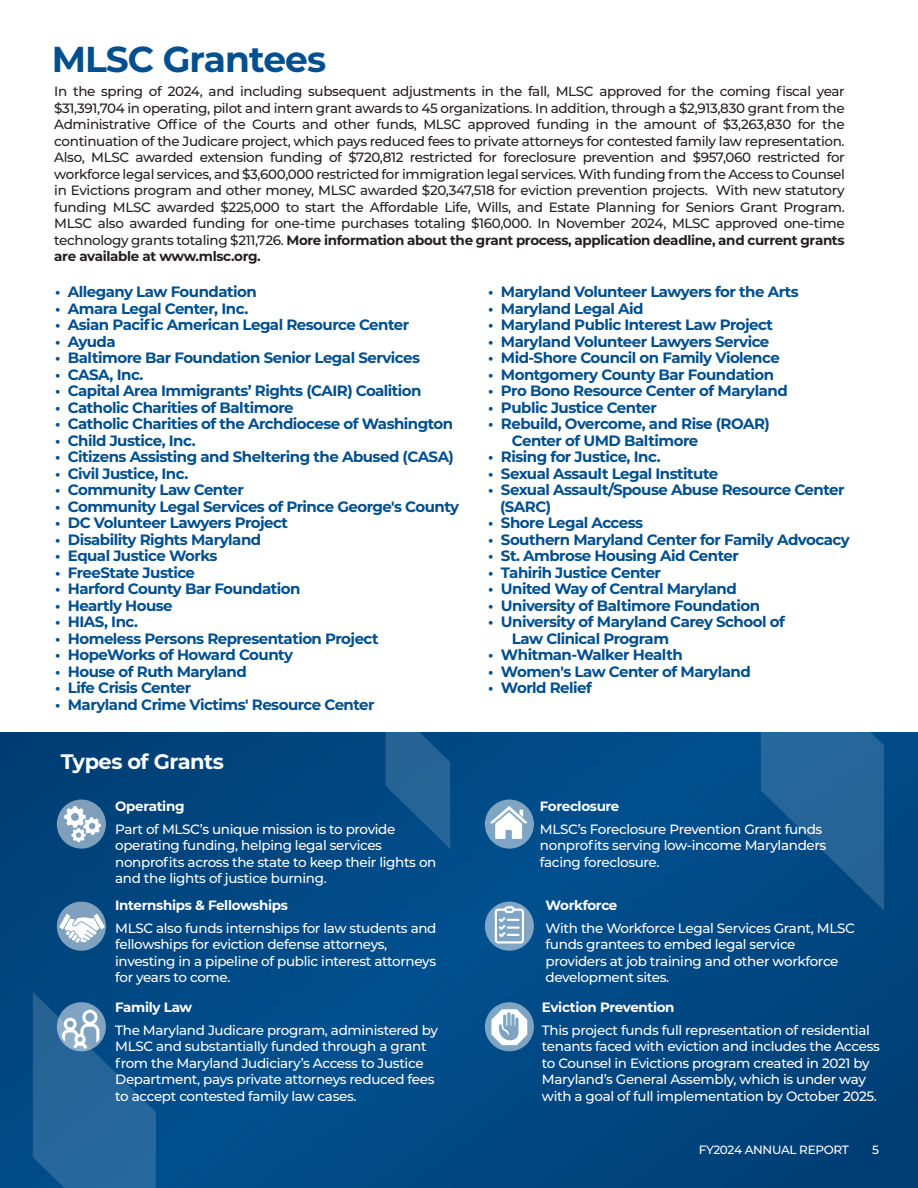
<style>
.page{position:relative;width:918px;height:1188px;background:#fff}
.page>*{position:absolute;margin:0;border:0;box-sizing:border-box;transform-origin:0 0}
.t1{font:700 36px "Montserrat";letter-spacing:-.025em;color:#004f8f}
.t2{font:700 21px "Montserrat";letter-spacing:-.025em;color:#fff}
.t3{font:700 15px/16.5px "Montserrat";letter-spacing:-.035em;color:#004f8f}
.t4{font:500 13.5px/16.5px "Montserrat";letter-spacing:-.025em;color:#231f20;text-align:justify}
.t5{font:500 13.5px/16.5px "Montserrat";letter-spacing:-.025em;color:#fff}
.t6{font:700 13.5px "Montserrat";letter-spacing:-.025em;color:#fff}
.t7{font:500 12px "Montserrat";letter-spacing:-.025em;color:#fff}
.s1{font-weight:700}
</style>
<div class="page">
<div style="left:0;top:732px;width:918px;height:456px;background:linear-gradient(to right,#004883,#004882)"></div>
<svg style="left:57px;top:800px;width:49px;height:49px"></svg>
<div style="left:57px;top:902px;width:49px;height:49px;background:#7fa1bd;border-radius:50%"></div>
<svg style="left:485px;top:800px;width:49px;height:49px"></svg>
<svg style="left:485px;top:902px;width:49px;height:49px"></svg>
<svg style="left:485px;top:1002px;width:49px;height:49px"></svg>
<svg style="left:64px;top:806px;width:37px;height:36px"></svg>
<svg style="left:59px;top:914px;width:46px;height:29px"></svg>
<svg style="left:490px;top:806px;width:38px;height:33px"></svg>
<svg style="left:495px;top:906px;width:29px;height:38px"></svg>
<svg style="left:491px;top:1009px;width:36px;height:36px"></svg>
<svg style="left:33px;top:992px;width:123px;height:196px;background:#256598"></svg>
<svg style="left:761px;top:732px;width:123px;height:179px;background:#195b92"></svg>
<svg style="left:386px;top:732px;width:64px;height:117px;background:#195a90"></svg>
<h1 class="t1" style="left:52px;top:33px;width:276px">MLSC Grantees</h1>
<p class="t4" style="left:54px;top:82px;width:792px">In the spring of 2024, and including subsequent adjustments in the fall, MLSC approved for the coming fiscal year $31,391,704 in operating, pilot and intern grant awards to 45 organizations. In addition, through a $2,913,830 grant from the Administrative Office of the Courts and other funds, MLSC approved funding in the amount of $3,263,830 for the continuation of the Judicare project, which pays reduced fees to private attorneys for contested family law representation.<br>Also, MLSC awarded extension funding of $720,812 restricted for foreclosure prevention and $957,060 restricted for workforce legal services, and $3,600,000 restricted for immigration legal services. With funding from the Access to Counsel in Evictions program and other money, MLSC awarded $20,347,518 for eviction prevention projects. With new statutory funding MLSC awarded $225,000 to start the Affordable Life, Wills, and Estate Planning for Seniors Grant Program.<br>MLSC also awarded funding for one-time purchases totaling $160,000. In November 2024, MLSC approved one-time technology grants totaling $211,726. <span class="s1">More information about the grant process, application deadline, and current grants are available at www.mlsc.org.</span></p>
<p class="t3" style="left:55px;top:283px;width:203px">• Allegany Law Foundation</p>
<p class="t3" style="left:55px;top:299px;width:195px">• Amara Legal Center, Inc.</p>
<p class="t3" style="left:55px;top:316px;width:356px">• Asian Pacific American Legal Resource Center</p>
<p class="t3" style="left:55px;top:332px;width:62px">• Ayuda</p>
<p class="t3" style="left:55px;top:349px;width:366px">• Baltimore Bar Foundation Senior Legal Services</p>
<p class="t3" style="left:55px;top:365px;width:90px">• CASA, Inc.</p>
<p class="t3" style="left:55px;top:382px;width:368px">• Capital Area Immigrants’ Rights (CAIR) Coalition</p>
<p class="t3" style="left:55px;top:398px;width:240px">• Catholic Charities of Baltimore</p>
<p class="t3" style="left:55px;top:415px;width:400px">• Catholic Charities of the Archdiocese of Washington</p>
<p class="t3" style="left:55px;top:431px;width:142px">• Child Justice, Inc.</p>
<p class="t3" style="left:55px;top:448px;width:400px">• Citizens Assisting and Sheltering the Abused (CASA)</p>
<p class="t3" style="left:55px;top:464px;width:135px">• Civil Justice, Inc.</p>
<p class="t3" style="left:55px;top:481px;width:190px">• Community Law Center</p>
<p class="t3" style="left:55px;top:497px;width:406px">• Community Legal Services of Prince George's County</p>
<p class="t3" style="left:55px;top:514px;width:234px">• DC Volunteer Lawyers Project</p>
<p class="t3" style="left:55px;top:530px;width:208px">• Disability Rights Maryland</p>
<p class="t3" style="left:55px;top:547px;width:164px">• Equal Justice Works</p>
<p class="t3" style="left:55px;top:563px;width:141px">• FreeState Justice</p>
<p class="t3" style="left:55px;top:580px;width:247px">• Harford County Bar Foundation</p>
<p class="t3" style="left:55px;top:596px;width:119px">• Heartly House</p>
<p class="t3" style="left:55px;top:613px;width:84px">• HIAS, Inc.</p>
<p class="t3" style="left:55px;top:629px;width:325px">• Homeless Persons Representation Project</p>
<p class="t3" style="left:55px;top:646px;width:239px">• HopeWorks of Howard County</p>
<p class="t3" style="left:55px;top:662px;width:193px">• House of Ruth Maryland</p>
<p class="t3" style="left:55px;top:679px;width:138px">• Life Crisis Center</p>
<p class="t3" style="left:55px;top:695px;width:321px">• Maryland Crime Victims' Resource Center</p>
<h2 class="t2" style="left:61px;top:747px;width:165px">Types of Grants</h2>
<p class="t6" style="left:115px;top:797px;width:71px">Operating</p>
<p class="t5" style="left:115px;top:820px;width:323px">Part of MLSC’s unique mission is to provide operating funding, helping legal services nonprofits across the state to keep their lights on and the lights of justice burning.</p>
<p class="t6" style="left:115px;top:896px;width:174px">Internships &amp; Fellowships</p>
<p class="t5" style="left:115px;top:919px;width:323px">MLSC also funds internships for law students and fellowships for eviction defense attorneys, investing in a pipeline of public interest attorneys for years to come.</p>
<p class="t6" style="left:115px;top:997px;width:78px">Family Law</p>
<p class="t5" style="left:115px;top:1021px;width:324px">The Maryland Judicare program, administered by MLSC and substantially funded through a grant from the Maryland Judiciary’s Access to Justice Department, pays private attorneys reduced fees to accept contested family law cases.</p>
<p class="t3" style="left:488px;top:283px;width:312px">• Maryland Volunteer Lawyers for the Arts</p>
<p class="t3" style="left:488px;top:299px;width:157px">• Maryland Legal Aid</p>
<p class="t3" style="left:488px;top:316px;width:286px">• Maryland Public Interest Law Project</p>
<p class="t3" style="left:488px;top:332px;width:283px">• Maryland Volunteer Lawyers Service</p>
<p class="t3" style="left:488px;top:349px;width:293px">• Mid-Shore Council on Family Violence</p>
<p class="t3" style="left:488px;top:365px;width:287px">• Montgomery County Bar Foundation</p>
<p class="t3" style="left:488px;top:382px;width:301px">• Pro Bono Resource Center of Maryland</p>
<p class="t3" style="left:488px;top:398px;width:170px">• Public Justice Center</p>
<p class="t3" style="left:512px;top:415px;width:260px;text-indent:-24px">• Rebuild, Overcome, and Rise (ROAR)<br>Center of UMD Baltimore</p>
<p class="t3" style="left:488px;top:448px;width:174px">• Rising for Justice, Inc.</p>
<p class="t3" style="left:488px;top:464px;width:231px">• Sexual Assault Legal Institute</p>
<p class="t3" style="left:500px;top:481px;width:346px;text-indent:-12px">• Sexual Assault/Spouse Abuse Resource Center (SARC)</p>
<p class="t3" style="left:488px;top:514px;width:156px">• Shore Legal Access</p>
<p class="t3" style="left:488px;top:530px;width:363px">• Southern Maryland Center for Family Advocacy</p>
<p class="t3" style="left:488px;top:547px;width:252px">• St. Ambrose Housing Aid Center</p>
<p class="t3" style="left:488px;top:563px;width:174px">• Tahirih Justice Center</p>
<p class="t3" style="left:488px;top:580px;width:250px">• United Way of Central Maryland</p>
<p class="t3" style="left:488px;top:596px;width:274px">• University of Baltimore Foundation</p>
<p class="t3" style="left:512px;top:613px;width:274px;text-indent:-24px">• University of Maryland Carey School of<br>Law Clinical Program</p>
<p class="t3" style="left:488px;top:646px;width:196px">• Whitman-Walker Health</p>
<p class="t3" style="left:488px;top:662px;width:264px">• Women's Law Center of Maryland</p>
<p class="t3" style="left:488px;top:679px;width:105px">• World Relief</p>
<p class="t6" style="left:540px;top:797px;width:81px">Foreclosure</p>
<p class="t5" style="left:540px;top:820px;width:288px">MLSC’s Foreclosure Prevention Grant funds nonprofits serving low-income Marylanders facing foreclosure.</p>
<p class="t6" style="left:546px;top:896px;width:73px">Workforce</p>
<p class="t5" style="left:546px;top:919px;width:311px">With the Workforce Legal Services Grant, MLSC funds grantees to embed legal service providers at job training and other workforce development sites.</p>
<p class="t6" style="left:542px;top:997px;width:134px">Eviction Prevention</p>
<p class="t5" style="left:542px;top:1021px;width:339px">This project funds full representation of residential tenants faced with eviction and includes the Access to Counsel in Evictions program created in 2021 by Maryland’s General Assembly, which is under way with a goal of full implementation by October 2025.</p>
<p class="t7" style="left:699px;top:1142px;width:152px">FY2024 ANNUAL REPORT</p>
<p class="t7" style="left:872px;top:1142px;width:8px">5</p>
</div>
